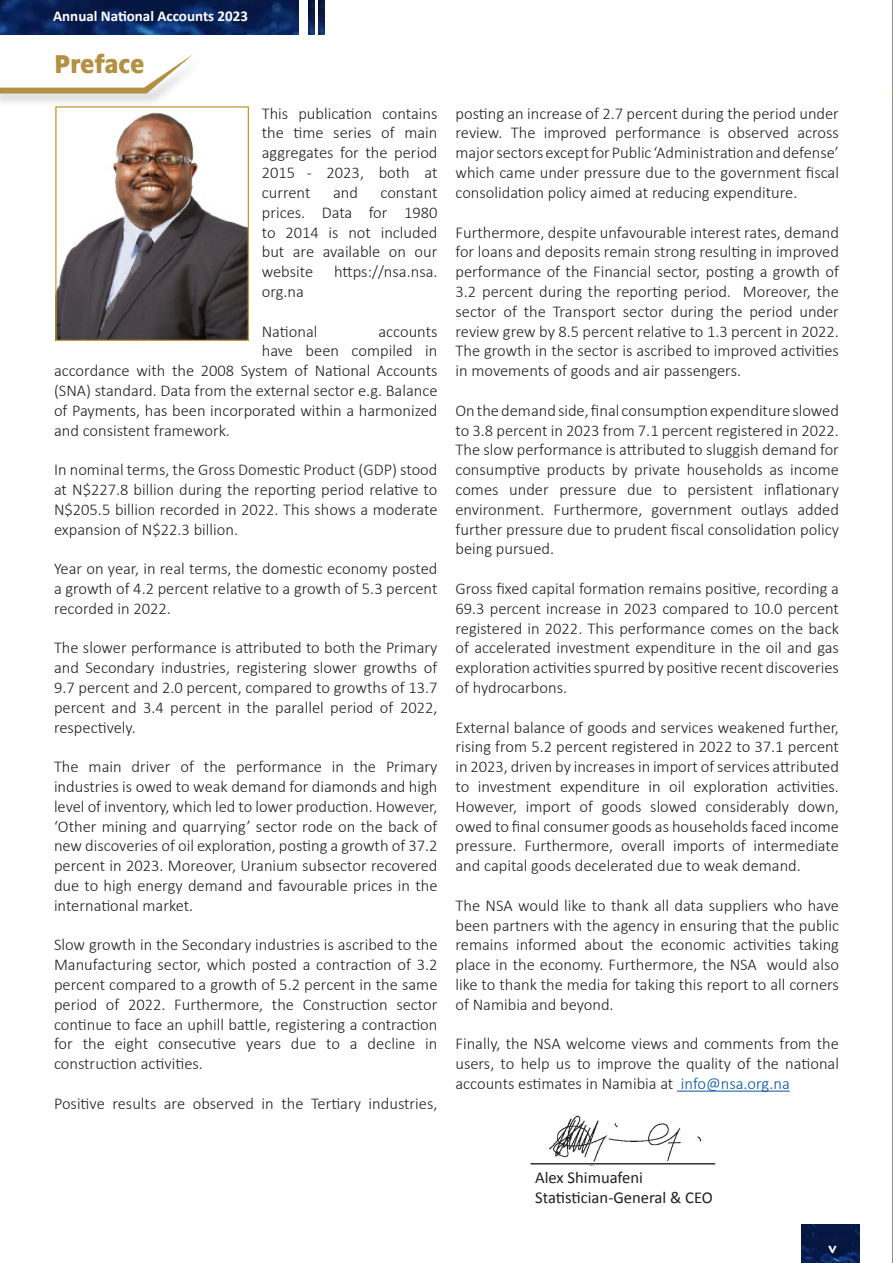
<style>
.page{position:relative;width:893px;height:1263px;background:#fff}
.page>*{position:absolute;margin:0;border:0;box-sizing:border-box;transform-origin:0 0}
.t1{font:700 25.5px "Chalfont";color:#b39042}
.t2{font:16.65px "Calibri";color:#231f20}
.t3{font:300 16.5px/19.8px "Calibri";color:#231f20;text-align:justify}
.t4{font:700 15px "Calibri";color:#fff}
.t5{font:700 15px "Colosseum";color:#fff}
.s1{color:#0353a5}
</style>
<div class="page">
<img style="left:801px;top:1225px;width:59px;height:38px">
<img style="left:0;top:0;width:299px;height:35px">
<hr style="left:892px;top:0;width:1px;height:1263px;background:#231f20">
<img style="left:308px;top:0;width:7px;height:35px">
<img style="left:318px;top:0;width:6px;height:35px">
<hr style="left:891px;top:56px;width:2px;height:54px;background:#231f20;opacity:.22">
<img style="left:57px;top:112px;width:190px;height:227px">
<div style="left:55px;top:106px;width:194px;height:235px;border:1px solid #c29937"></div>
<div style="left:0;top:53px;width:206px;height:55px;background:#231f20;opacity:.22"></div>
<svg style="left:0;top:54px;width:193px;height:40px"></svg>
<hr style="left:677px;top:1091px;width:113px;height:1px;background:#0353a5">
<hr style="left:530px;top:1163px;width:185px;height:1px;background:#231f20">
<img style="left:536px;top:1115px;width:175px;height:51px">
<p class="t4" style="left:53px;top:6px;width:196px">Annual National Accounts 2023</p>
<p class="t1" style="left:54px;top:50px;width:92px">Preface</p>
<p class="t3" style="left:262px;top:103px;width:177px">This publication contains the time series of main aggregates for the period 2015 - 2023, both at current</p>
<p class="t3" style="left:333px;top:182px;width:26px">and</p>
<p class="t3" style="left:262px;top:182px;width:177px;text-indent:119px">constant prices. Data for 1980 to 2014 is not included but are available on our website</p>
<p class="t3" style="left:334px;top:262px;width:105px">https://nsa.nsa.</p>
<p class="t3" style="left:262px;top:281px;width:44px">org.na</p>
<p class="t3" style="left:262px;top:321px;width:57px">National</p>
<p class="t3" style="left:378px;top:321px;width:61px">accounts</p>
<p class="t3" style="left:262px;top:341px;width:177px">have been compiled in</p>
<p class="t3" style="left:54px;top:361px;width:385px">accordance with the 2008 System of National Accounts</p>
<p class="t3" style="left:54px;top:380px;width:385px">(SNA) standard. Data from the external sector e.g. Balance</p>
<p class="t3" style="left:54px;top:400px;width:385px">of Payments, has been incorporated within a harmonized</p>
<p class="t3" style="left:54px;top:420px;width:178px">and consistent framework.</p>
<p class="t3" style="left:54px;top:460px;width:385px">In nominal terms, the Gross Domestic Product (GDP) stood at N$227.8 billion during the reporting period relative to N$205.5 billion recorded in 2022. This shows a moderate expansion of N$22.3 billion.</p>
<p class="t3" style="left:54px;top:559px;width:385px">Year on year, in real terms, the domestic economy posted a growth of 4.2 percent relative to a growth of 5.3 percent recorded in 2022.</p>
<p class="t3" style="left:54px;top:638px;width:385px">The slower performance is attributed to both the Primary and Secondary industries, registering slower growths of 9.7 percent and 2.0 percent, compared to growths of 13.7 percent and 3.4 percent in the parallel period of 2022, respectively.</p>
<p class="t3" style="left:54px;top:757px;width:385px">The main driver of the performance in the Primary industries is owed to weak demand for diamonds and high level of inventory, which led to lower production. However, ‘Other mining and quarrying’ sector rode on the back of new discoveries of oil exploration, posting a growth of 37.2 percent in 2023. Moreover, Uranium subsector recovered due to high energy demand and favourable prices in the international market.</p>
<p class="t3" style="left:54px;top:935px;width:385px">Slow growth in the Secondary industries is ascribed to the Manufacturing sector, which posted a contraction of 3.2 percent compared to a growth of 5.2 percent in the same period of 2022. Furthermore, the Construction sector continue to face an uphill battle, registering a contraction for the eight consecutive years due to a decline in construction activities.</p>
<p class="t3" style="left:54px;top:1093px;width:385px">Positive results are observed in the Tertiary industries,</p>
<p class="t3" style="left:455px;top:103px;width:385px">posting an increase of 2.7 percent during the period under review. The improved performance is observed across major sectors except for Public ‘Administration and defense’ which came under pressure due to the government fiscal consolidation policy aimed at reducing expenditure.</p>
<p class="t3" style="left:455px;top:222px;width:385px">Furthermore, despite unfavourable interest rates, demand for loans and deposits remain strong resulting in improved performance of the Financial sector, posting a growth of 3.2 percent during the reporting period. Moreover, the sector of the Transport sector during the period under review grew by 8.5 percent relative to 1.3 percent in 2022.<br>The growth in the sector is ascribed to improved activities in movements of goods and air passengers.</p>
<p class="t3" style="left:455px;top:400px;width:385px">On the demand side, final consumption expenditure slowed to 3.8 percent in 2023 from 7.1 percent registered in 2022.<br>The slow performance is attributed to sluggish demand for consumptive products by private households as income comes under pressure due to persistent inflationary environment. Furthermore, government outlays added further pressure due to prudent fiscal consolidation policy being pursued.</p>
<p class="t3" style="left:455px;top:578px;width:385px">Gross fixed capital formation remains positive, recording a 69.3 percent increase in 2023 compared to 10.0 percent registered in 2022. This performance comes on the back of accelerated investment expenditure in the oil and gas exploration activities spurred by positive recent discoveries of hydrocarbons.</p>
<p class="t3" style="left:455px;top:717px;width:385px">External balance of goods and services weakened further, rising from 5.2 percent registered in 2022 to 37.1 percent in 2023, driven by increases in import of services attributed to investment expenditure in oil exploration activities.<br>However, import of goods slowed considerably down, owed to final consumer goods as households faced income pressure. Furthermore, overall imports of intermediate and capital goods decelerated due to weak demand.</p>
<p class="t3" style="left:455px;top:895px;width:385px">The NSA would like to thank all data suppliers who have been partners with the agency in ensuring that the public remains informed about the economic activities taking place in the economy. Furthermore, the NSA would also like to thank the media for taking this report to all corners of Namibia and beyond.</p>
<p class="t3" style="left:455px;top:1034px;width:385px">Finally, the NSA welcome views and comments from the users, to help us to improve the quality of the national accounts estimates in Namibia at <span class="s1">info@nsa.org.na</span></p>
<p class="t2" style="left:535px;top:1166px;width:109px">Alex Shimuafeni</p>
<p class="t2" style="left:535px;top:1185px;width:179px">Statistician-General &amp; CEO</p>
<p class="t5" style="left:828px;top:1239px;width:10px">v</p>
</div>
